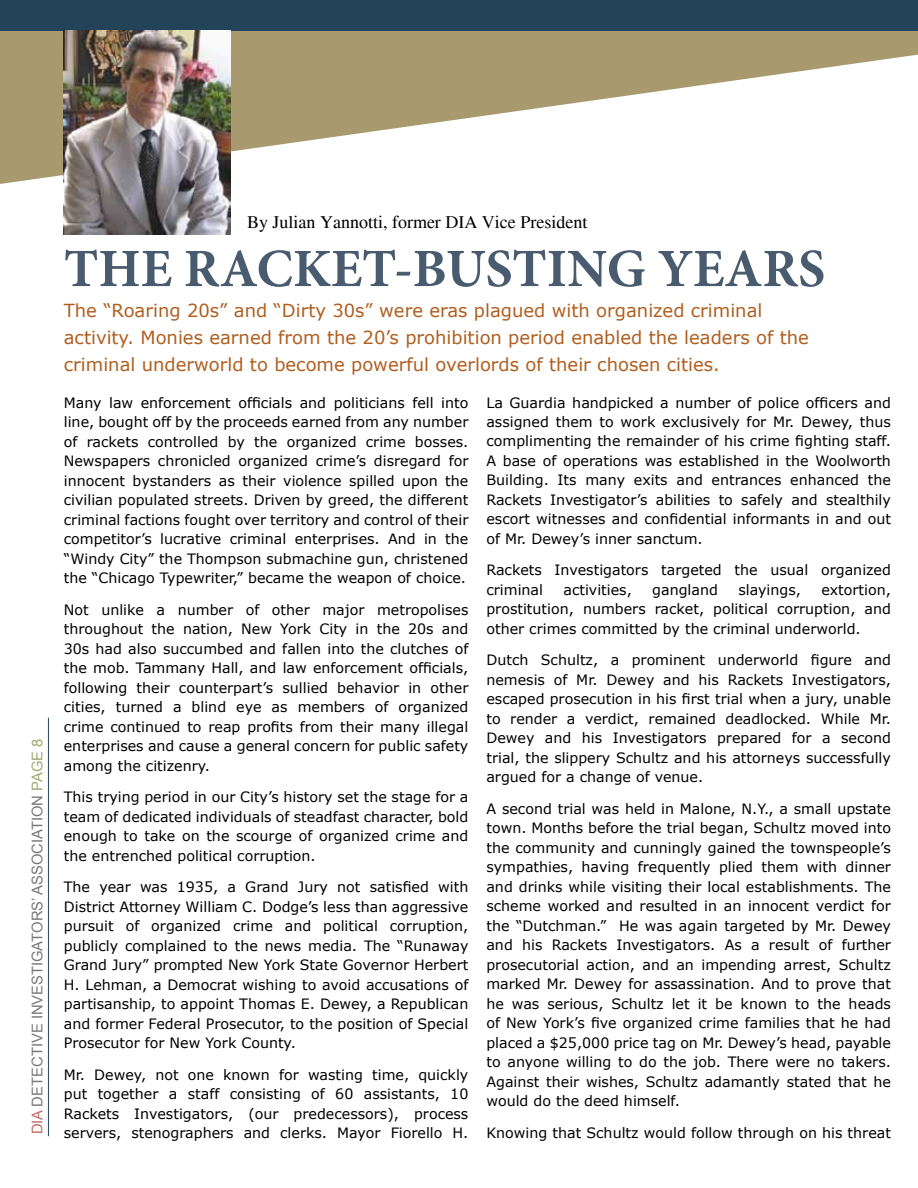
<style>
.page{position:relative;width:918px;height:1188px;background:#fff}
.page>*{position:absolute;margin:0;border:0;box-sizing:border-box;transform-origin:0 0}
.t1{font:700 54px "Minion Pro";color:#495b6e}
.t2{font:18px/27px "MS Reference Sans Serif";color:#b05e1f}
.t3{font:18px "Times";color:#000}
.t4{font:14.7px "Arial";color:#77787b}
.t5{font:14.25px/19.5px "MS Reference Sans Serif";color:#000;text-align:justify}
.s1{color:#c36c68}
.s2{color:#9daa71}
</style>
<div class="page">
<hr style="left:48px;top:718px;width:1px;height:418px;background:#234458">
<svg style="left:0;top:30px;width:918px;height:154px;fill:#a8996e"></svg>
<div style="left:0;top:0;width:918px;height:30px;background:#234458"></div>
<img style="left:64px;top:30px;width:166px;height:204px">
<p class="t4" style="left:28px;top:1134px;width:397px;rotate:-90deg"><span class="s1">DIA</span> DETECTIVE INVESTIGATORS’ ASSOCIATION <span class="s2">Page 8</span></p>
<p class="t3" style="left:247px;top:212px;width:342px">By Julian Yannotti, former DIA Vice President</p>
<h1 class="t1" style="left:64px;top:231px;width:37px">THE</h1>
<h1 class="t1" style="left:184px;top:231px;width:263px">RACKET-BUST</h1>
<h1 class="t1" style="left:547px;top:231px;width:276px">ING YEARS</h1>
<p class="t2" style="left:64px;top:296px;width:747px">The “Roaring 20s” and “Dirty 30s” were eras plagued with organized criminal activity. Monies earned from the 20’s prohibition period enabled the leaders of the criminal underworld to become powerful overlords of their chosen cities.</p>
<p class="t5" style="left:64px;top:392px;width:406px">Many law enforcement officials and politicians fell into line, bought off by the proceeds earned from any number of rackets controlled by the organized crime bosses.<br>Newspapers chronicled organized crime’s disregard for innocent bystanders as their violence spilled upon the civilian populated streets. Driven by greed, the different criminal factions fought over territory and control of their competitor’s lucrative criminal enterprises. And in the “Windy City” the Thompson submachine gun, christened the “Chicago Typewriter,” became the weapon of choice.</p>
<p class="t5" style="left:64px;top:599px;width:406px">Not unlike a number of other major metropolises throughout the nation, New York City in the 20s and 30s had also succumbed and fallen into the clutches of the mob. Tammany Hall, and law enforcement officials, following their counterpart’s sullied behavior in other cities, turned a blind eye as members of organized crime continued to reap profits from their many illegal enterprises and cause a general concern for public safety among the citizenry.</p>
<p class="t5" style="left:64px;top:787px;width:406px">This trying period in our City’s history set the stage for a team of dedicated individuals of steadfast character, bold enough to take on the scourge of organized crime and the entrenched political corruption.</p>
<p class="t5" style="left:64px;top:877px;width:406px">The year was 1935, a Grand Jury not satisfied with District Attorney William C. Dodge’s less than aggressive pursuit of organized crime and political corruption, publicly complained to the news media. The “Runaway Grand Jury” prompted New York State Governor Herbert H. Lehman, a Democrat wishing to avoid accusations of partisanship, to appoint Thomas E. Dewey, a Republican and former Federal Prosecutor, to the position of Special Prosecutor for New York County.</p>
<p class="t5" style="left:64px;top:1064px;width:406px">Mr. Dewey, not one known for wasting time, quickly put together a staff consisting of 60 assistants, 10<br>Rackets Investigators, (our predecessors), process servers, stenographers and clerks. Mayor Fiorello H.</p>
<p class="t5" style="left:486px;top:392px;width:406px">La Guardia handpicked a number of police officers and assigned them to work exclusively for Mr. Dewey, thus complimenting the remainder of his crime fighting staff.<br>A base of operations was established in the Woolworth Building. Its many exits and entrances enhanced the Rackets Investigator’s abilities to safely and stealthily escort witnesses and confidential informants in and out of Mr. Dewey’s inner sanctum.</p>
<p class="t5" style="left:486px;top:560px;width:406px">Rackets Investigators targeted the usual organized criminal</p>
<p class="t5" style="left:563px;top:580px;width:70px">activities,</p>
<p class="t5" style="left:652px;top:580px;width:67px">gangland</p>
<p class="t5" style="left:738px;top:580px;width:64px">slayings,</p>
<p class="t5" style="left:486px;top:580px;width:406px;text-indent:335px">extortion, prostitution, numbers racket, political corruption, and other crimes committed by the criminal underworld.</p>
<p class="t5" style="left:486px;top:650px;width:406px">Dutch Schultz, a prominent underworld figure and nemesis of Mr. Dewey and his Rackets Investigators, escaped prosecution in his first trial when a jury, unable to render a verdict, remained deadlocked. While Mr.<br>Dewey and his Investigators prepared for a second trial, the slippery Schultz and his attorneys successfully argued for a change of venue.</p>
<p class="t5" style="left:486px;top:799px;width:406px">A second trial was held in Malone, N.Y., a small upstate town. Months before the trial began, Schultz moved into the community and cunningly gained the townspeople’s sympathies, having frequently plied them with dinner and drinks while visiting their local establishments. The scheme worked and resulted in an innocent verdict for the “Dutchman.” He was again targeted by Mr. Dewey and his Rackets Investigators. As a result of further prosecutorial action, and an impending arrest, Schultz marked Mr. Dewey for assassination. And to prove that he was serious, Schultz let it be known to the heads of New York’s five organized crime families that he had placed a $25,000 price tag on Mr. Dewey’s head, payable to anyone willing to do the job. There were no takers.<br>Against their wishes, Schultz adamantly stated that he would do the deed himself.</p>
<p class="t5" style="left:486px;top:1122px;width:406px">Knowing that Schultz would follow through on his threat</p>
</div>
